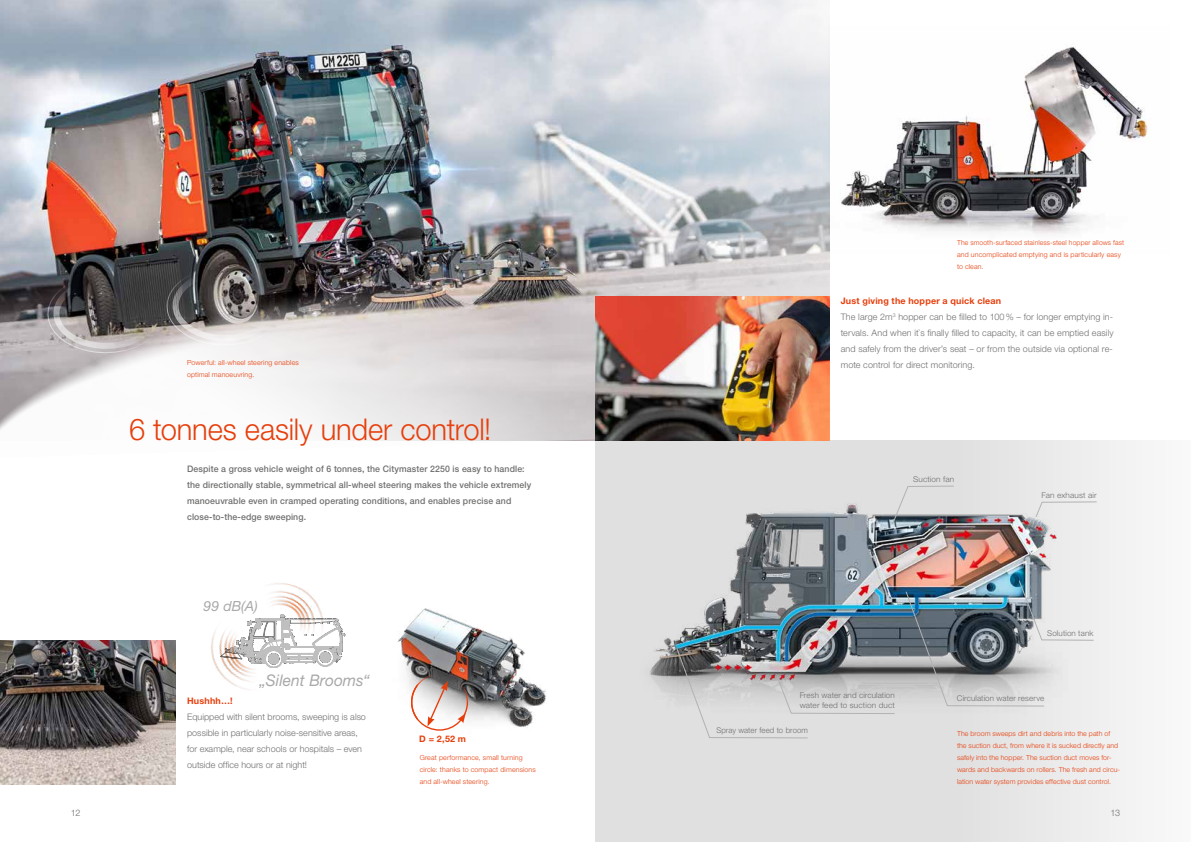
<style>
.page{position:relative;width:1191px;height:842px;background:#fff}
.page>*{position:absolute;margin:0;border:0;box-sizing:border-box;transform-origin:0 0}
.t1{font:300 30px "Helvetica Neue LT Std";letter-spacing:-.005em;color:#e73f0c}
.t2{font:italic 16px "Helvetica Neue LT Std";color:#6f6f6e}
.t3{font:italic 14px "Helvetica Neue LT Std";color:#6f6f6e}
.t4{font:300 9px/16px "Helvetica Neue LT Std";letter-spacing:.005em;color:#6f6f6e}
.t5{font:500 9px/16px "Helvetica Neue LT Std";letter-spacing:.01em;color:#6f6f6e}
.t6{font:700 9px "Helvetica Neue LT Std";letter-spacing:.02em;color:#e73f0c}
.t7{font:300 8px/9.6px "Helvetica Neue LT Std";letter-spacing:.015em;color:#6f6f6e}
.t8{font:300 7px/12px "Helvetica Neue LT Std";letter-spacing:.015em;color:#e73f0c}
.s1{font-weight:700;color:#e73f0c}
</style>
<div class="page">
<div style="left:595px;top:440px;width:596px;height:402px;background:linear-gradient(to right,#dadadb,#f0f0f0)"></div>
<img style="left:0;top:0;width:829px;height:296px">
<img style="left:0;top:197px;width:639px;height:261px">
<img style="left:397px;top:608px;width:149px;height:120px">
<svg style="left:411px;top:674px;width:57px;height:57px"></svg>
<img style="left:411px;top:684px;width:6px;height:36px">
<img style="left:0;top:640px;width:176px;height:144px">
<img style="left:595px;top:296px;width:234px;height:144px">
<img style="left:828px;top:27px;width:323px;height:226px">
<svg style="left:42px;top:255px;width:247px;height:110px;background:#7e7b7b"></svg>
<img style="left:614px;top:497px;width:510px;height:263px">
<svg style="left:299px;top:618px;width:46px;height:49px"></svg>
<img style="left:211px;top:629px;width:88px;height:61px">
<img style="left:243px;top:583px;width:92px;height:76px">
<svg style="left:892px;top:486px;width:62px;height:39px;background:#bebfc2"></svg>
<svg style="left:1035px;top:501px;width:62px;height:17px"></svg>
<svg style="left:676px;top:648px;width:219px;height:90px;background:#b9b7b9"></svg>
<img style="left:905px;top:580px;width:189px;height:126px">
<p class="t8" style="left:187px;top:356px;width:113px">Powerful: all-wheel steering enables optimal manoeuvring.</p>
<h1 class="t1" style="left:129px;top:411px;width:364px">6 tonnes easily under control!</h1>
<p class="t5" style="left:187px;top:461px;width:346px">Despite a gross vehicle weight of 6 tonnes, the Citymaster 2250 is easy to handle: the directionally stable, symmetrical all-wheel steering makes the vehicle extremely manoeuvrable even in cramped operating conditions, and enables precise and close-to-the-edge sweeping.</p>
<h3 class="t3" style="left:204px;top:597px;width:56px">99 dB(A)</h3>
<h2 class="t2" style="left:259px;top:670px;width:112px">„Silent Brooms“</h2>
<p class="t6" style="left:187px;top:695px;width:47px">Hushhh…!</p>
<p class="t4" style="left:187px;top:709px;width:180px">Equipped with silent brooms, sweeping is also possible in particularly noise-sensitive areas, for example, near schools or hospitals – even outside office hours or at night!</p>
<p class="t6" style="left:419px;top:733px;width:48px">D = 2,52 m</p>
<p class="t8" style="left:420px;top:751px;width:118px">Great performance, small turning circle: thanks to compact dimensions and all-wheel steering.</p>
<p class="t8" style="left:957px;top:236px;width:169px">The smooth-surfaced stainless-steel hopper allows fast and uncomplicated emptying and is particularly easy to clean.</p>
<p class="t4" style="left:840px;top:293px;width:274px"><span class="s1">Just giving the hopper a quick clean<br></span>The large 2m<sup>3</sup> hopper can be filled to 100% – for longer emptying in&shy;tervals. And when it`s finally filled to capacity, it can be emptied easily and safely from the driver’s seat – or from the outside via optional re&shy;mote control for direct monitoring.</p>
<p class="t7" style="left:913px;top:474px;width:43px">Suction fan</p>
<p class="t7" style="left:1041px;top:490px;width:57px">Fan exhaust air</p>
<p class="t7" style="left:799px;top:690px;width:97px">Fresh water and circulation water feed to suction duct</p>
<p class="t7" style="left:716px;top:725px;width:93px">Spray water feed to broom</p>
<p class="t7" style="left:1047px;top:629px;width:48px">Solution tank</p>
<p class="t7" style="left:957px;top:693px;width:89px">Circulation water reserve</p>
<p class="t8" style="left:957px;top:727px;width:165px">The broom sweeps dirt and debris into the path of the suction duct, from where it is sucked directly and safely into the hopper. The suction duct moves for&shy;wards and backwards on rollers. The fresh and circu&shy;lation water system provides effective dust control.</p>
<p class="t4" style="left:71px;top:805px;width:11px">12</p>
<p class="t4" style="left:1110px;top:805px;width:11px">13</p>
</div>
